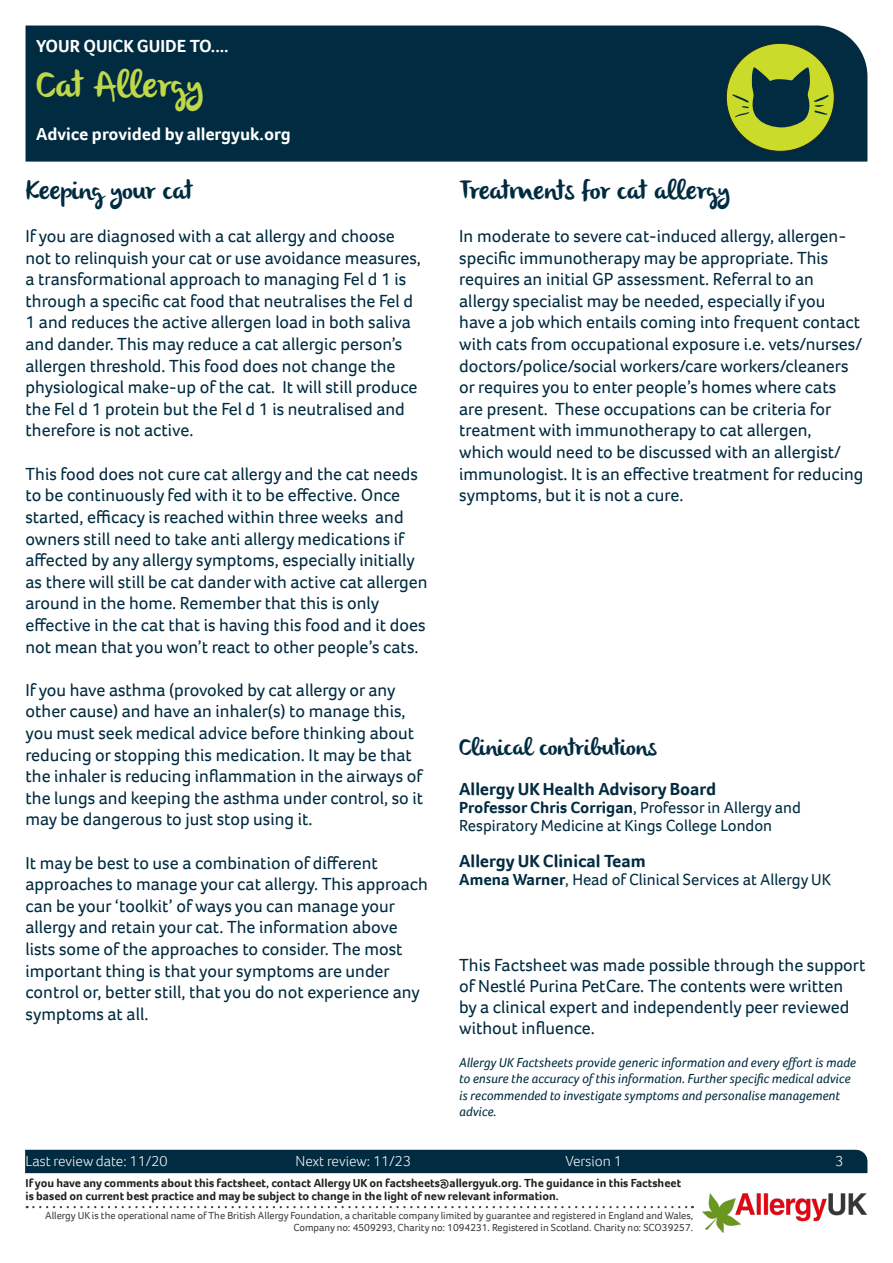
<style>
.page{position:relative;width:893px;height:1263px;background:#fff}
.page>*{position:absolute;margin:0;border:0;box-sizing:border-box;transform-origin:0 0}
.t1{font:37.5px "Olivier 2016";color:#bfd748}
.Paragraph_Style_1{font:27px "Olivier 2016";color:#002b40}
.Paragraph_Style_1-2{font:24px "Olivier 2016";color:#002b40}
.Paragraph_Style_1-3{font:18px/21.6px "Foco";color:#002b40}
.t2{font:700 18px "Foco";color:#fff}
.Paragraph_Style_1-4{font:700 18px "Foco";color:#002b40}
.Paragraph_Style_1-5{font:16.5px/18px "Foco";color:#002b40}
.t3{font:300 15px "Foco";color:#fff}
.Paragraph_Style_1-6{font:italic 13.5px/16.5px "Foco";color:#002b40}
.t4{font:700 12px "Foco";color:#231f20}
.t5{font:10.5px "Foco";color:#3e3e3f}
.s1{font-weight:700}
</style>
<div class="page">
<div style="left:26px;top:26px;width:841px;height:136px;background:#002b40"></div>
<div style="left:25px;top:1150px;width:842px;height:23px;background:#002b40"></div>
<svg style="left:27px;top:1206px;width:666px;height:2px"></svg>
<img style="left:702px;top:1193px;width:164px;height:39px">
<div style="left:726px;top:43px;width:108px;height:108px;background:#cadb2a;border-radius:50%"></div>
<svg style="left:732px;top:67px;width:97px;height:60px"></svg>
<p class="t2" style="left:36px;top:34px;width:194px">YOUR QUICK GUIDE TO....</p>
<p class="t1" style="left:36px;top:64px;width:169px">Cat Allergy</p>
<p class="t2" style="left:36px;top:122px;width:256px">Advice provided by allergyuk.org</p>
<p class="Paragraph_Style_1" style="left:26px;top:175px;width:169px">Keeping your cat</p>
<p class="Paragraph_Style_1-3" style="left:26px;top:225px;width:397px">If you are diagnosed with a cat allergy and choose not to relinquish your cat or use avoidance measures, a transformational approach to managing Fel d 1 is through a specific cat food that neutralises the Fel d 1 and reduces the active allergen load in both saliva and dander. This may reduce a cat allergic person’s allergen threshold. This food does not change the physiological make-up of the cat. It will still produce the Fel d 1 protein but the Fel d 1 is neutralised and therefore is not active.</p>
<p class="Paragraph_Style_1-3" style="left:26px;top:463px;width:404px">This food does not cure cat allergy and the cat needs to be continuously fed with it to be effective. Once started, efficacy is reached within three weeks and owners still need to take anti allergy medications if affected by any allergy symptoms, especially initially as there will still be cat dander with active cat allergen around in the home. Remember that this is only effective in the cat that is having this food and it does not mean that you won’t react to other people’s cats.</p>
<p class="Paragraph_Style_1-3" style="left:26px;top:679px;width:399px">If you have asthma (provoked by cat allergy or any other cause) and have an inhaler(s) to manage this, you must seek medical advice before thinking about reducing or stopping this medication. It may be that the inhaler is reducing inflammation in the airways of the lungs and keeping the asthma under control, so it may be dangerous to just stop using it.</p>
<p class="Paragraph_Style_1-3" style="left:26px;top:851px;width:404px">It may be best to use a combination of different approaches to manage your cat allergy. This approach can be your ‘toolkit’ of ways you can manage your allergy and retain your cat. The information above lists some of the approaches to consider. The most important thing is that your symptoms are under control or, better still, that you do not experience any symptoms at all.</p>
<p class="Paragraph_Style_1" style="left:459px;top:175px;width:272px">Treatments for cat allergy</p>
<p class="Paragraph_Style_1-3" style="left:459px;top:225px;width:406px">In moderate to severe cat-induced allergy, allergen&shy;specific immunotherapy may be appropriate. This requires an initial GP assessment. Referral to an allergy specialist may be needed, especially if you have a job which entails coming into frequent contact with cats from occupational exposure i.e. vets/nurses/ doctors/police/social workers/care workers/cleaners or requires you to enter people’s homes where cats are present. These occupations can be criteria for treatment with immunotherapy to cat allergen,<br>which would need to be discussed with an allergist/ immunologist. It is an effective treatment for reducing symptoms, but it is not a cure.</p>
<p class="Paragraph_Style_1-2" style="left:459px;top:734px;width:199px">Clinical contributions</p>
<p class="Paragraph_Style_1-4" style="left:459px;top:777px;width:258px">Allergy UK Health Advisory Board</p>
<p class="Paragraph_Style_1-5" style="left:459px;top:798px;width:343px"><span class="s1">Professor Chris Corrigan</span>, Professor in Allergy and<br>Respiratory Medicine at Kings College London</p>
<p class="Paragraph_Style_1-4" style="left:459px;top:849px;width:188px">Allergy UK Clinical Team</p>
<p class="Paragraph_Style_1-5" style="left:459px;top:870px;width:373px"><span class="s1">Amena Warner</span>, Head of Clinical Services at Allergy UK</p>
<p class="Paragraph_Style_1-3" style="left:459px;top:954px;width:408px;line-height:21px">This Factsheet was made possible through the support of Nestlé Purina PetCare. The contents were written<br>by a clinical expert and independently peer reviewed without influence.</p>
<p class="Paragraph_Style_1-6" style="left:459px;top:1053px;width:398px">Allergy UK Factsheets provide generic information and every effort is made to ensure the accuracy of this information. Further specific medical advice is recommended to investigate symptoms and personalise management advice.</p>
<p class="t3" style="left:26px;top:1151px;width:144px">Last review date: 11/20</p>
<p class="t3" style="left:296px;top:1151px;width:117px">Next review: 11/23</p>
<p class="t3" style="left:566px;top:1151px;width:58px">Version 1</p>
<p class="t3" style="left:836px;top:1151px;width:10px">3</p>
<p class="t4" style="left:26px;top:1175px;width:657px">If you have any comments about this factsheet, contact Allergy UK on factsheets@allergyuk.org. The guidance in this Factsheet</p>
<p class="t4" style="left:26px;top:1188px;width:535px">is based on current best practice and may be subject to change in the light of new relevant information.</p>
<p class="t5" style="left:45px;top:1208px;width:649px">Allergy UK is the operational name of The British Allergy Foundation, a charitable company limited by guarantee and registered in England and Wales,</p>
<p class="t5" style="left:293px;top:1221px;width:401px">Company no: 4509293, Charity no: 1094231. Registered in Scotland. Charity no: SCO39257.</p>
</div>
